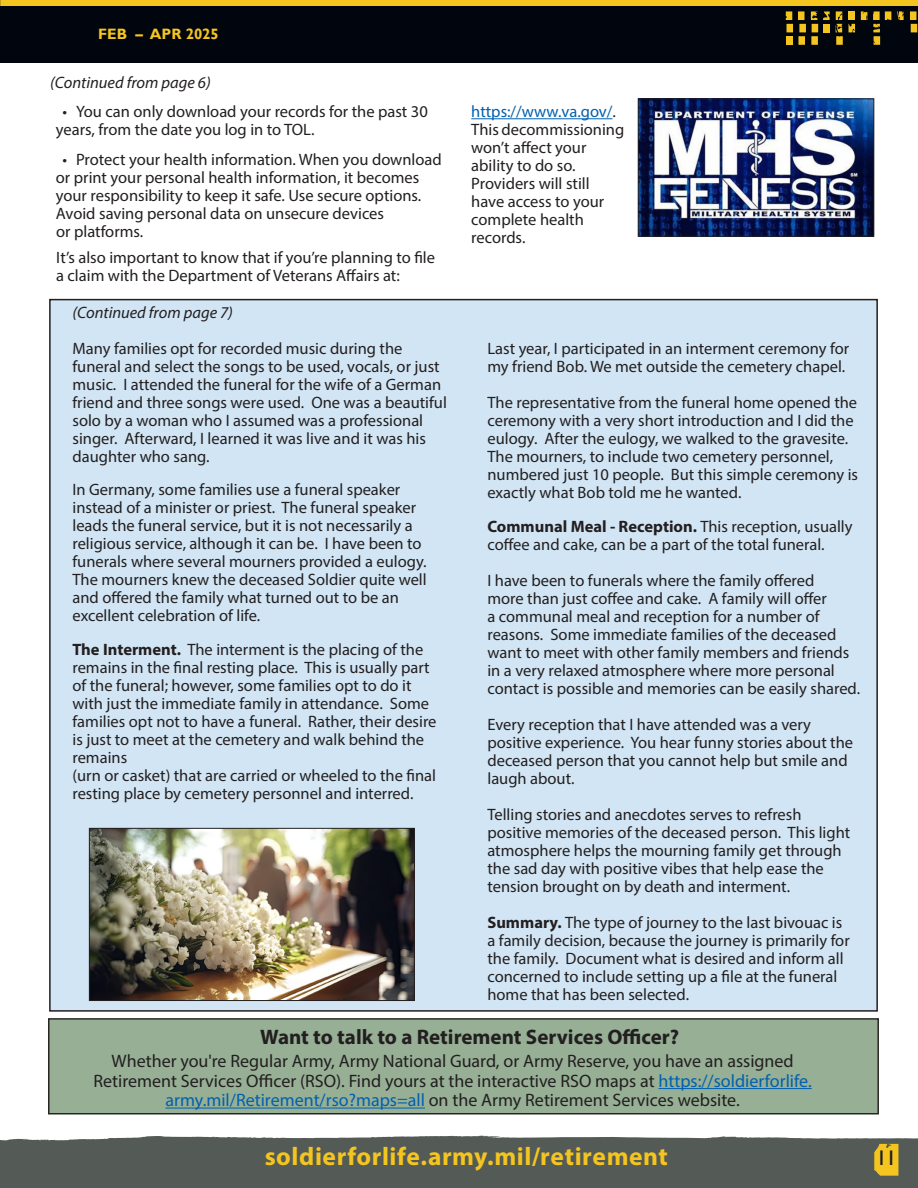
<style>
.page{position:relative;width:918px;height:1188px;background:#fff}
.page>*{position:absolute;margin:0;border:0;box-sizing:border-box;transform-origin:0 0}
.t1{font:700 25.5px "Myriad Pro";letter-spacing:.02em;color:#f4c51f}
.t2{font:21.15px "Gill Sans";color:#231f20;scale:1.09 1}
.Normal_Paragraph_Style{font:700 21px "Myriad Pro";color:#231f20}
.Normal_Paragraph_Style-2{font:18px/19.5px "Myriad Pro";color:#231f20;text-align:center}
.Normal_Paragraph_Style-3{font:16.5px/18px "Myriad Pro";color:#231f20}
.Normal_Paragraph_Style-4{font:italic 16.5px "Myriad Pro";color:#231f20}
.t3{font:700 15px "Gill Sans";color:#f4c51f}
.s1{font-weight:700}
.s2{color:#0160ae}
</style>
<div class="page">
<div style="left:0;top:0;width:918px;height:63px;background:#01060e"></div>
<div style="left:0;top:1136px;width:918px;height:52px;background:#545a56"></div>
<svg style="left:874px;top:1144px;width:24px;height:32px"></svg>
<div style="left:1px;top:0;width:917px;height:6px;background:#f4c51f"></div>
<div style="left:911px;top:24px;width:6px;height:8px;background:#f4c51f"></div>
<div style="left:910px;top:11px;width:7px;height:9px;background:#f4c51f"></div>
<div style="left:812px;top:24px;width:6px;height:8px;background:#f4c51f"></div>
<div style="left:811px;top:36px;width:7px;height:9px;background:#f4c51f"></div>
<svg style="left:897px;top:11px;width:7px;height:9px"></svg>
<div style="left:798px;top:36px;width:7px;height:9px;background:#f4c51f"></div>
<div style="left:798px;top:11px;width:7px;height:9px;background:#f4c51f"></div>
<svg style="left:811px;top:11px;width:6px;height:9px"></svg>
<div style="left:799px;top:24px;width:7px;height:8px;background:#f4c51f"></div>
<svg style="left:849px;top:24px;width:6px;height:8px"></svg>
<div style="left:848px;top:11px;width:6px;height:9px;background:#f4c51f"></div>
<svg style="left:786px;top:11px;width:6px;height:9px"></svg>
<svg style="left:861px;top:11px;width:30px;height:34px"></svg>
<svg style="left:823px;top:11px;width:20px;height:34px"></svg>
<div style="left:787px;top:24px;width:6px;height:8px;background:#f4c51f"></div>
<div style="left:786px;top:36px;width:7px;height:9px;background:#f4c51f"></div>
<div style="left:49px;top:1019px;width:829px;height:95px;background:#94ae93"></div>
<div style="left:48px;top:1018px;width:831px;height:97px;border:2px solid #231f20"></div>
<hr style="left:659px;top:1088px;width:153px;height:1px;background:#0160ae">
<hr style="left:165px;top:1108px;width:260px;height:1px;background:#0160ae">
<div style="left:50px;top:300px;width:827px;height:711px;background:#d1e5f4"></div>
<hr style="left:471px;top:118px;width:142px;height:1px;background:#0160ae">
<img style="left:91px;top:830px;width:322px;height:169px">
<div style="left:89px;top:828px;width:326px;height:173px;border:1px solid #231f20"></div>
<img style="left:640px;top:101px;width:232px;height:134px">
<div style="left:638px;top:99px;width:236px;height:138px;border:1px solid #231f20"></div>
<p class="t3" style="left:98px;top:25px;width:122px">FEB – APR 2025</p>
<p class="Normal_Paragraph_Style-4" style="left:50px;top:72px;width:162px">(Continued from page 6)</p>
<p class="Normal_Paragraph_Style-3" style="left:56px;top:102px;width:373px;text-indent:7px">• You can only download your records for the past 30 years, from the date you log in to TOL.</p>
<p class="Normal_Paragraph_Style-3" style="left:56px;top:150px;width:387px;text-indent:7px">• Protect your health information. When you download or print your personal health information, it becomes your responsibility to keep it safe. Use secure options.<br>Avoid saving personal data on unsecure devices</p>
<p class="Normal_Paragraph_Style-3" style="left:56px;top:222px;width:89px">or platforms.</p>
<p class="Normal_Paragraph_Style-3" style="left:56px;top:248px;width:381px">It’s also important to know that if you’re planning to file</p>
<p class="Normal_Paragraph_Style-3" style="left:56px;top:266px;width:345px">a claim with the Department of Veterans Affairs at:</p>
<p class="Normal_Paragraph_Style-4" style="left:72px;top:302px;width:162px">(Continued from page 7)</p>
<p class="Normal_Paragraph_Style-3" style="left:72px;top:339px;width:376px">Many families opt for recorded music during the funeral and select the songs to be used, vocals, or just music. I attended the funeral for the wife of a German friend and three songs were used. One was a beautiful solo by a woman who I assumed was a professional singer. Afterward, I learned it was live and it was his daughter who sang.</p>
<p class="Normal_Paragraph_Style-3" style="left:72px;top:480px;width:356px">In Germany, some families use a funeral speaker instead of a minister or priest. The funeral speaker leads the funeral service, but it is not necessarily a religious service, although it can be. I have been to funerals where several mourners provided a eulogy.<br>The mourners knew the deceased Soldier quite well and offered the family what turned out to be an excellent celebration of life.</p>
<p class="Normal_Paragraph_Style-3" style="left:72px;top:640px;width:366px"><span class="s1">The Interment.</span> The interment is the placing of the remains in the final resting place. This is usually part of the funeral; however, some families opt to do it with just the immediate family in attendance. Some families opt not to have a funeral. Rather, their desire is just to meet at the cemetery and walk behind the remains</p>
<p class="Normal_Paragraph_Style-3" style="left:72px;top:766px;width:365px">(urn or casket) that are carried or wheeled to the final resting place by cemetery personnel and interred.</p>
<p class="Normal_Paragraph_Style-3" style="left:471px;top:102px;width:155px"><span class="s2">https://www.va.gov/</span>.<br>This decommissioning won’t affect your ability to do so.<br>Providers will still have access to your complete health records.</p>
<p class="Normal_Paragraph_Style-3" style="left:487px;top:339px;width:363px">Last year, I participated in an interment ceremony for my friend Bob. We met outside the cemetery chapel.</p>
<p class="Normal_Paragraph_Style-3" style="left:487px;top:393px;width:371px">The representative from the funeral home opened the ceremony with a very short introduction and I did the</p>
<p class="Normal_Paragraph_Style-3" style="left:487px;top:429px;width:372px">eulogy. After the eulogy, we walked to the gravesite.<br>The mourners, to include two cemetery personnel, numbered just 10 people. But this simple ceremony is exactly what Bob told me he wanted.</p>
<p class="Normal_Paragraph_Style-3" style="left:487px;top:517px;width:367px"><span class="s1">Communal Meal - Reception.</span> This reception, usually coffee and cake, can be a part of the total funeral.</p>
<p class="Normal_Paragraph_Style-3" style="left:487px;top:571px;width:374px">I have been to funerals where the family offered<br>more than just coffee and cake. A family will offer<br>a communal meal and reception for a number of reasons. Some immediate families of the deceased want to meet with other family members and friends in a very relaxed atmosphere where more personal contact is possible and memories can be easily shared.</p>
<p class="Normal_Paragraph_Style-3" style="left:487px;top:715px;width:367px">Every reception that I have attended was a very positive experience. You hear funny stories about the deceased person that you cannot help but smile and laugh about.</p>
<p class="Normal_Paragraph_Style-3" style="left:487px;top:805px;width:364px">Telling stories and anecdotes serves to refresh positive memories of the deceased person. This light atmosphere helps the mourning family get through the sad day with positive vibes that help ease the tension brought on by death and interment.</p>
<p class="Normal_Paragraph_Style-3" style="left:487px;top:913px;width:364px"><span class="s1">Summary.</span> The type of journey to the last bivouac is a family decision, because the journey is primarily for the family. Document what is desired and inform all concerned to include setting up a file at the funeral home that has been selected.</p>
<p class="Normal_Paragraph_Style" style="left:260px;top:1023px;width:420px">Want to talk to a Retirement Services Officer?</p>
<p class="Normal_Paragraph_Style-2" style="left:94px;top:1051px;width:720px">Whether you're Regular Army, Army National Guard, or Army Reserve, you have an assigned<br>Retirement Services Officer (RSO). Find yours at the interactive RSO maps at <span class="s2">https://soldierforlife. army.mil/Retirement/rso?maps=all</span> on the Army Retirement Services website.</p>
<h1 class="t1" style="left:265px;top:1140px;width:405px">soldierforlife.army.mil/retirement</h1>
<p class="t2" style="left:876px;top:1146px;width:21px">11</p>
</div>
